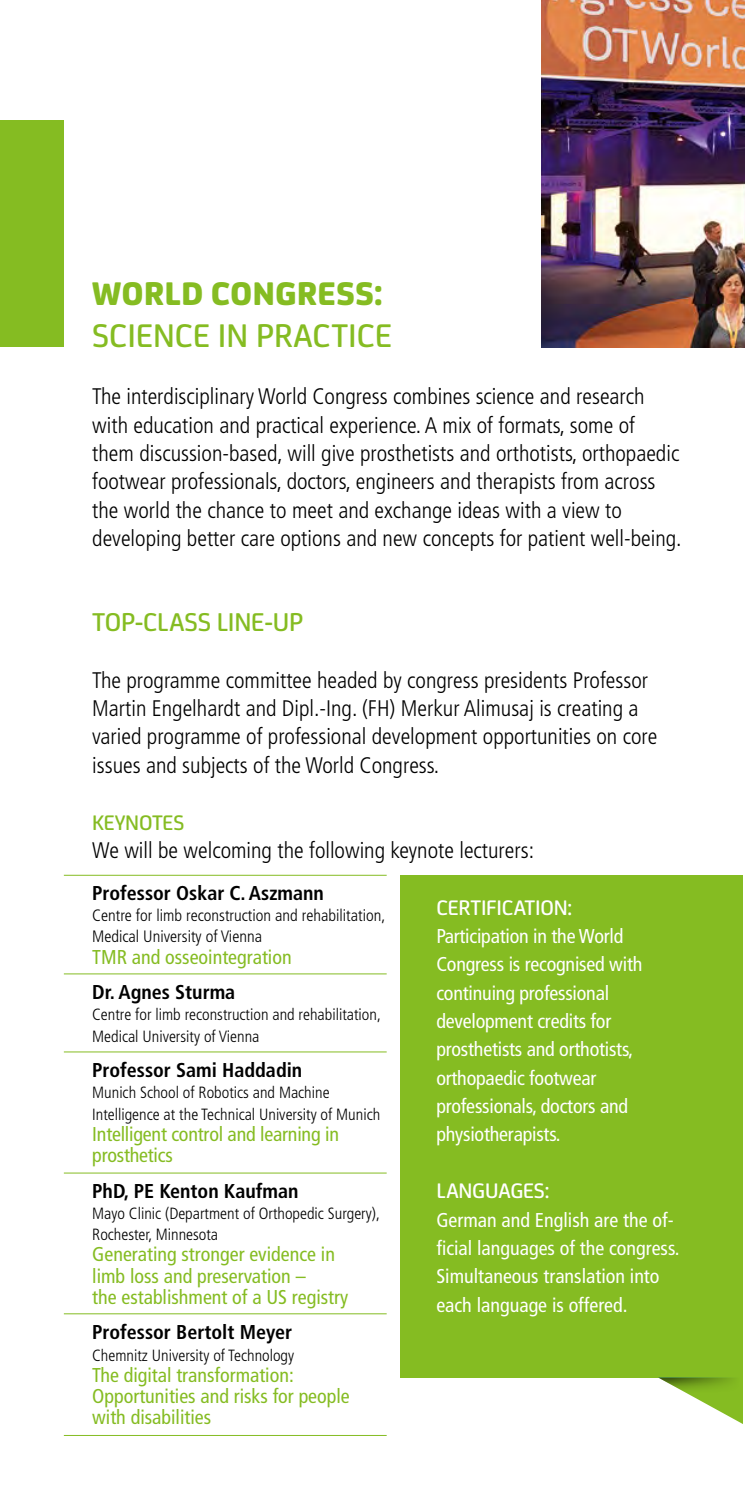
<style>
.page{position:relative;width:745px;height:1489px;background:#fff}
.page>*{position:absolute;margin:0;border:0;box-sizing:border-box;transform-origin:0 0}
.t1{font:500 35px "FS Joey";color:#85bc22}
.t2{font:800 35px "FS Joey";color:#85bc22}
.t3{font:500 27.5px "FS Joey";letter-spacing:-.01em;color:#85bc22}
.t4{font:300 condensed 22.5px/28.2px "Frutiger";color:#000}
.t5{font:500 22.5px "FS Joey";letter-spacing:-.01em;color:#fff}
.t6{font:500 22.5px "FS Joey";letter-spacing:-.01em;color:#85bc22}
.t7{font:condensed 20px/28.2px "Frutiger";letter-spacing:-.01em;color:#fff}
.t8{font:condensed 20px/21.2px "Frutiger";color:#85bc22}
.t9{font:700 condensed 20px "Frutiger";color:#000}
.t10{font:300 condensed 16.5px/21.2px "Frutiger";color:#000}
.t11{font:300 condensed 16.25px/21.2px "Frutiger";color:#000}
</style>
<div class="page">
<div style="left:0;top:120px;width:64px;height:227px;background:#85bc22"></div>
<img style="left:541px;top:0;width:203px;height:347px">
<hr style="left:64px;top:874px;width:322px;height:1px;background:#85bc22">
<hr style="left:64px;top:973px;width:322px;height:1px;background:#85bc22">
<hr style="left:64px;top:1051px;width:322px;height:1px;background:#85bc22">
<hr style="left:64px;top:1172px;width:322px;height:1px;background:#85bc22">
<hr style="left:64px;top:1313px;width:322px;height:1px;background:#85bc22">
<hr style="left:64px;top:1434px;width:322px;height:1px;background:#85bc22">
<div style="left:400px;top:875px;width:344px;height:502px;background:#85bc22"></div>
<svg style="left:657px;top:1377px;width:85px;height:47px"></svg>
<hr style="left:742px;top:361px;width:2px;height:1127px;background:#fff">
<h1 class="t2" style="left:92px;top:266px;width:292px">WORLD CONGRESS:</h1>
<h1 class="t1" style="left:92px;top:310px;width:301px">SCIENCE IN PRACTICE</h1>
<p class="t4" style="left:92px;top:382px;width:590px">The interdisciplinary World Congress combines science and research with education and practical experience. A mix of formats, some of them discussion-based, will give prosthetists and orthotists, orthopaedic footwear professionals, doctors, engineers and therapists from across the world the chance to meet and exchange ideas with a view to developing better care options and new concepts for patient well-being.</p>
<p class="t3" style="left:92px;top:602px;width:212px">TOP-CLASS LINE-UP</p>
<p class="t4" style="left:92px;top:666px;width:566px">The programme committee headed by congress presidents Professor Martin Engelhardt and Dipl.-Ing. (FH) Merkur Alimusaj is creating a varied programme of professional development opportunities on core issues and subjects of the World Congress.</p>
<p class="t6" style="left:92px;top:805px;width:93px">KEYNOTES</p>
<p class="t4" style="left:92px;top:836px;width:443px">We will be welcoming the following keynote lecturers:</p>
<p class="t9" style="left:92px;top:880px;width:233px">Professor Oskar C. Aszmann</p>
<p class="t10" style="left:92px;top:904px;width:294px">Centre for limb reconstruction and rehabilitation,<br>Medical University of Vienna</p>
<p class="t8" style="left:92px;top:946px;width:201px">TMR and osseointegration</p>
<p class="t9" style="left:92px;top:980px;width:144px">Dr. Agnes Sturma</p>
<p class="t11" style="left:92px;top:1004px;width:290px">Centre for limb reconstruction and rehabilitation,<br>Medical University of Vienna</p>
<p class="t9" style="left:92px;top:1058px;width:211px">Professor Sami Haddadin</p>
<p class="t11" style="left:92px;top:1082px;width:289px">Munich School of Robotics and Machine<br>Intelligence at the Technical University of Munich</p>
<p class="t8" style="left:92px;top:1123px;width:248px">Intelligent control and learning in prosthetics</p>
<p class="t9" style="left:92px;top:1178px;width:208px">PhD, PE Kenton Kaufman</p>
<p class="t11" style="left:92px;top:1202px;width:289px">Mayo Clinic (Department of Orthopedic Surgery),<br>Rochester, Minnesota</p>
<p class="t8" style="left:92px;top:1243px;width:257px">Generating stronger evidence in limb loss and preservation –<br>the establishment of a US registry</p>
<p class="t9" style="left:92px;top:1320px;width:201px">Professor Bertolt Meyer</p>
<p class="t11" style="left:92px;top:1344px;width:203px">Chemnitz University of Technology</p>
<p class="t8" style="left:92px;top:1364px;width:259px">The digital transformation:<br>Opportunities and risks for people with disabilities</p>
<p class="t5" style="left:436px;top:890px;width:137px">CERTIFICATION:</p>
<p class="t7" style="left:436px;top:922px;width:207px">Participation in the World<br>Congress is recognised with continuing professional development credits for prosthetists and orthotists, orthopaedic footwear professionals, doctors and physiotherapists.</p>
<p class="t5" style="left:436px;top:1174px;width:114px">LANGUAGES:</p>
<p class="t7" style="left:436px;top:1205px;width:244px">German and English are the of&shy;ficial languages of the congress.<br>Simultaneous translation into each language is offered.</p>
</div>
